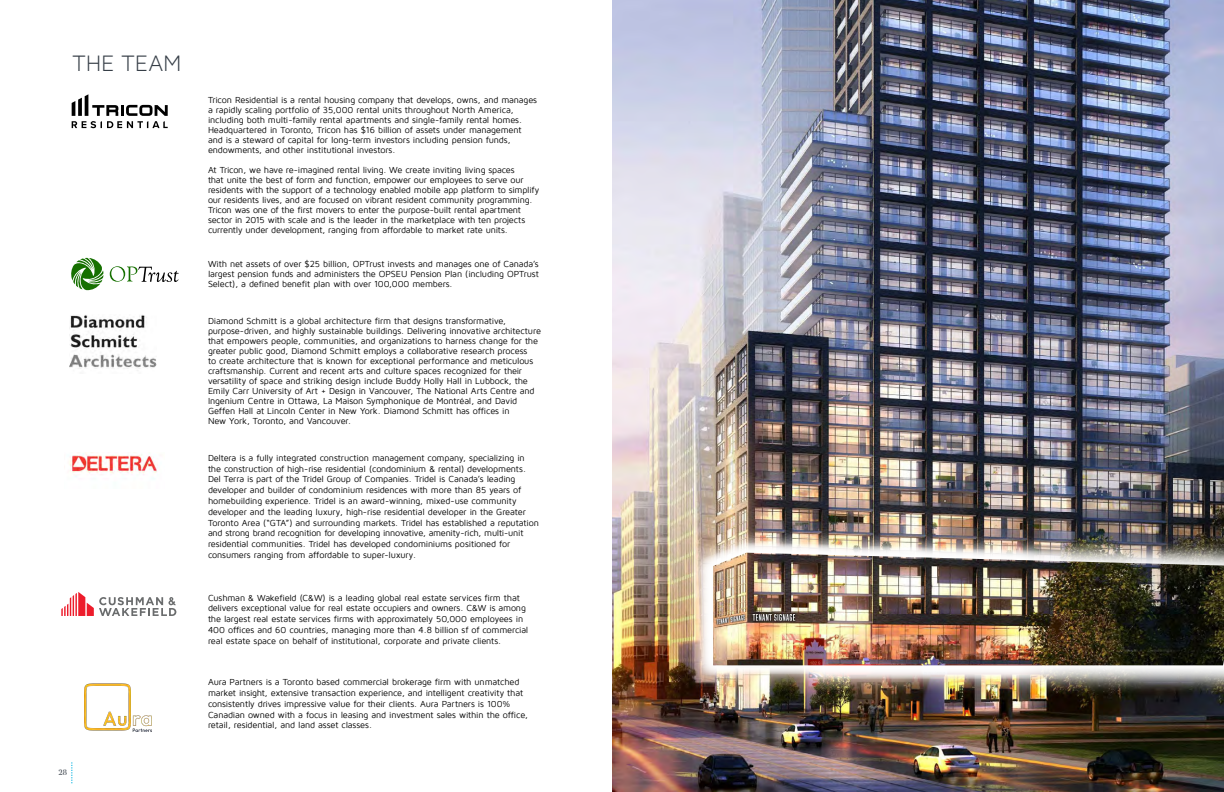
<style>
.page{position:relative;width:1224px;height:792px;background:#fff}
.page>*{position:absolute;margin:0;border:0;box-sizing:border-box;transform-origin:0 0}
.t1{font:24px "Maven Pro Light 300";letter-spacing:.01em;color:#363e47}
.t2{font:9px/10px "Maven Pro";letter-spacing:-.015em;color:#000}
.t3{font:8px "Bodoni Svty Two ITCTT";color:#363e47}
</style>
<div class="page">
<svg style="left:72px;top:762px;width:1px;height:21px"></svg>
<img style="left:612px;top:0;width:612px;height:792px">
<img style="left:686px;top:528px;width:538px;height:168px">
<img style="left:692px;top:536px;width:532px;height:146px">
<img style="left:713px;top:553px;width:511px;height:112px">
<img style="left:84px;top:683px;width:68px;height:49px">
<svg style="left:61px;top:592px;width:115px;height:24px"></svg>
<svg style="left:72px;top:94px;width:96px;height:34px"></svg>
<svg style="left:71px;top:258px;width:32px;height:32px"></svg>
<svg style="left:110px;top:266px;width:69px;height:16px"></svg>
<img style="left:70px;top:315px;width:86px;height:56px">
<img style="left:69px;top:452px;width:88px;height:27px">
<h1 class="t1" style="left:73px;top:50px;width:110px">THE TEAM</h1>
<p class="t3" style="left:58px;top:766px;width:10px">28</p>
<p class="t2" style="left:208px;top:95px;width:331px">Tricon Residential is a rental housing company that develops, owns, and manages a rapidly scaling portfolio of 35,000 rental units throughout North America, including both multi-family rental apartments and single-family rental homes.<br>Headquartered in Toronto, Tricon has $16 billion of assets under management and is a steward of capital for long-term investors including pension funds, endowments, and other institutional investors.</p>
<p class="t2" style="left:208px;top:165px;width:333px">At Tricon, we have re-imagined rental living. We create inviting living spaces<br>that unite the best of form and function, empower our employees to serve our residents with the support of a technology enabled mobile app platform to simplify our residents lives, and are focused on vibrant resident community programming.<br>Tricon was one of the first movers to enter the purpose-built rental apartment sector in 2015 with scale and is the leader in the marketplace with ten projects currently under development, ranging from affordable to market rate units.</p>
<p class="t2" style="left:208px;top:259px;width:332px;text-align:justify">With net assets of over $25 billion, OPTrust invests and manages one of Canada’s largest pension funds and administers the OPSEU Pension Plan (including OPTrust Select), a defined benefit plan with over 100,000 members.</p>
<p class="t2" style="left:208px;top:316px;width:335px">Diamond Schmitt is a global architecture firm that designs transformative, purpose-driven, and highly sustainable buildings. Delivering innovative architecture that empowers people, communities, and organizations to harness change for the greater public good, Diamond Schmitt employs a collaborative research process<br>to create architecture that is known for exceptional performance and meticulous craftsmanship. Current and recent arts and culture spaces recognized for their versatility of space and striking design include Buddy Holly Hall in Lubbock, the Emily Carr University of Art + Design in Vancouver, The National Arts Centre and Ingenium Centre in Ottawa, La Maison Symphonique de Montréal, and David Geffen Hall at Lincoln Center in New York. Diamond Schmitt has offices in<br>New York, Toronto, and Vancouver.</p>
<p class="t2" style="left:208px;top:453px;width:332px;line-height:10.8px">Deltera is a fully integrated construction management company, specializing in the construction of high-rise residential (condominium &amp; rental) developments.<br>Del Terra is part of the Tridel Group of Companies. Tridel is Canada’s leading developer and builder of condominium residences with more than 85 years of homebuilding experience. Tridel is an award-winning, mixed-use community developer and the leading luxury, high-rise residential developer in the Greater Toronto Area (“GTA”) and surrounding markets. Tridel has established a reputation and strong brand recognition for developing innovative, amenity-rich, multi-unit residential communities. Tridel has developed condominiums positioned for consumers ranging from affordable to super-luxury.</p>
<p class="t2" style="left:208px;top:592px;width:322px;line-height:10.8px">Cushman &amp; Wakefield (C&amp;W) is a leading global real estate services firm that delivers exceptional value for real estate occupiers and owners. C&amp;W is among the largest real estate services firms with approximately 50,000 employees in 400 offices and 60 countries, managing more than 4.8 billion sf of commercial real estate space on behalf of institutional, corporate and private clients.</p>
<p class="t2" style="left:208px;top:677px;width:322px;line-height:10.8px">Aura Partners is a Toronto based commercial brokerage firm with unmatched market insight, extensive transaction experience, and intelligent creativity that consistently drives impressive value for their clients. Aura Partners is 100% Canadian owned with a focus in leasing and investment sales within the office, retail, residential, and land asset classes.</p>
</div>
